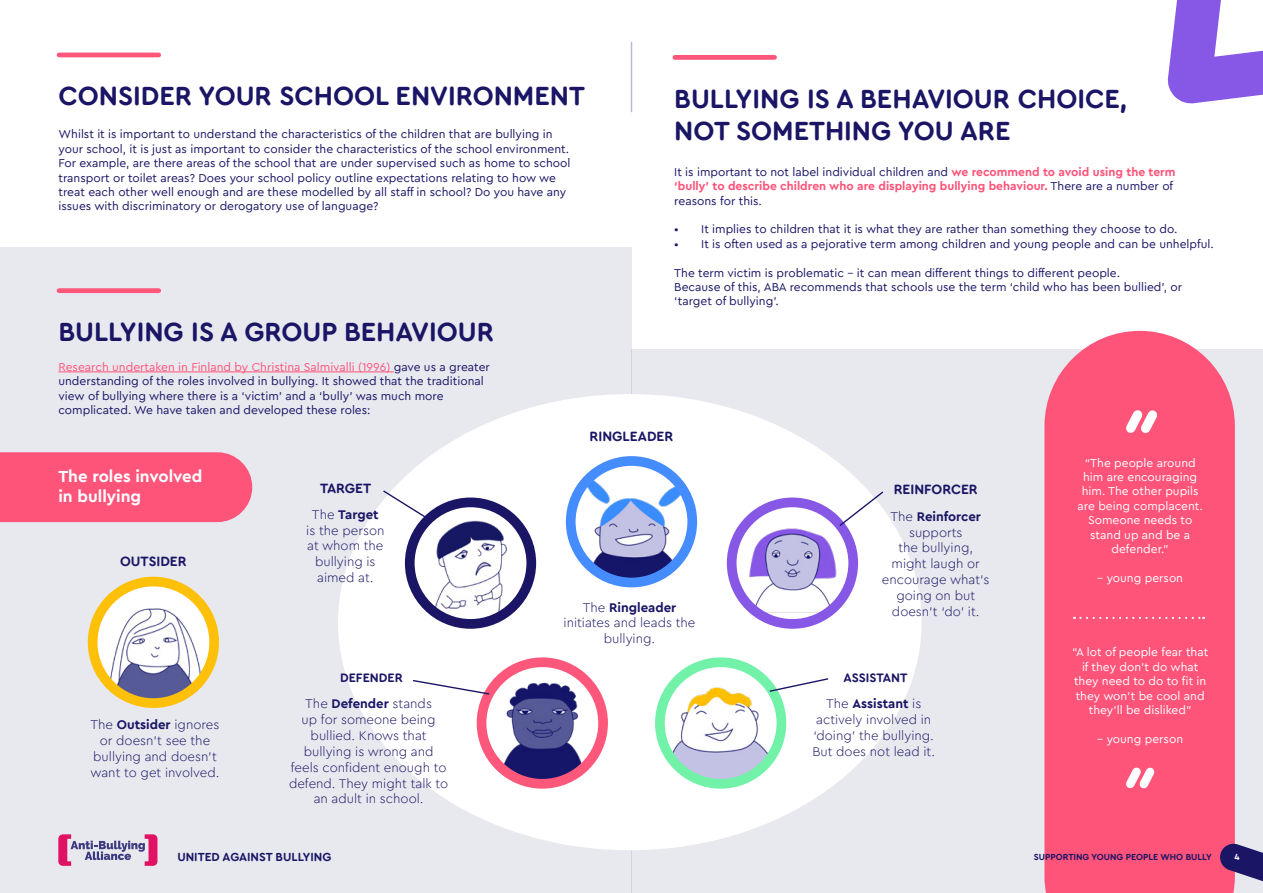
<style>
.page{position:relative;width:1263px;height:893px;background:#fff}
.page>*{position:absolute;margin:0;border:0;box-sizing:border-box;transform-origin:0 0}
.t1{font:700 27px/32.4px "Cera Round Pro";color:#1a1565}
.t2{font:700 16.8px/20.1px "Cera Pro";color:#fff}
.t3{font:700 13.8px "Cera Round Pro";color:#1a1565}
.t4{font:300 13.2px/15.9px "Cera Pro";color:#1a1565;text-align:center}
.t5{font:700 12.6px "Cera Round Pro";color:#1a1565}
.t6{font:12px/14.4px "Cera Pro";color:#1a1565}
.t7{font:12px/14.4px "Cera Pro";color:#fff;text-align:center}
.t8{font:700 12px/14.4px "Cera Pro";color:#ff547a}
.t9{font:700 12px "Cera Round Pro";color:#1a1565}
.t10{font:700 9px "Cera Round Pro";color:#1a1565}
.t11{font:700 9px "Cera Round Pro";color:#fff}
.s1{font-weight:400;color:#1a1565}
.s2{color:#ff547a}
.s3{font-weight:700}
</style>
<div class="page">
<div style="left:0;top:247px;width:631px;height:646px;background:#e8e8ef"></div>
<div style="left:631px;top:349px;width:632px;height:544px;background:#e8e8ef"></div>
<div style="left:1044px;top:331px;width:191px;height:562px;background:#ff547a"></div>
<svg style="left:1218px;top:842px;width:45px;height:49px"></svg>
<svg style="left:58px;top:834px;width:99px;height:32px"></svg>
<div style="left:0;top:452px;width:252px;height:70px;background:#ff547a"></div>
<div style="left:338px;top:394px;width:584px;height:456px;background:#fff;border-radius:50%"></div>
<hr style="left:58px;top:371px;width:336px;height:1px;background:#ff547a">
<hr style="left:59px;top:53px;width:100px;height:4px;background:#fd587b">
<div style="left:675px;top:55px;width:99px;height:5px;background:#fd587b"></div>
<div style="left:59px;top:288px;width:100px;height:5px;background:#fd587b"></div>
<hr style="left:631px;top:42px;width:1px;height:70px;background:#1c1463">
<svg style="left:1074px;top:617px;width:130px;height:2px"></svg>
<img style="left:93px;top:586px;width:121px;height:117px">
<div style="left:88px;top:577px;width:131px;height:131px;border:10px solid #fec008;border-radius:50%"></div>
<svg style="left:410px;top:502px;width:121px;height:122px"></svg>
<img style="left:423px;top:512px;width:93px;height:111px">
<div style="left:405px;top:497px;width:131px;height:132px;border:10px solid #1a1565;border-radius:50%"></div>
<img style="left:481px;top:662px;width:122px;height:122px;border-radius:61px">
<div style="left:477px;top:657px;width:131px;height:132px;border:10px solid #fd587b;border-radius:50%"></div>
<img style="left:660px;top:662px;width:121px;height:122px;border-radius:61px">
<div style="left:655px;top:657px;width:131px;height:132px;border:10px solid #72f2a9;border-radius:50%"></div>
<img style="left:732px;top:502px;width:121px;height:122px;border-radius:61px">
<div style="left:727px;top:497px;width:131px;height:132px;border:10px solid #8757e5;border-radius:50%"></div>
<img style="left:571px;top:462px;width:121px;height:120px">
<div style="left:566px;top:456px;width:131px;height:131px;border:10px solid #458cff;border-radius:50%"></div>
<svg style="left:383px;top:490px;width:49px;height:32px"></svg>
<svg style="left:838px;top:490px;width:47px;height:38px"></svg>
<svg style="left:768px;top:678px;width:61px;height:15px"></svg>
<svg style="left:413px;top:679px;width:78px;height:17px"></svg>
<svg style="left:1167px;top:0;width:96px;height:104px"></svg>
<svg style="left:1126px;top:410px;width:32px;height:24px"></svg>
<svg style="left:1126px;top:767px;width:29px;height:22px"></svg>
<h1 class="t1" style="left:58px;top:79px;width:528px">CONSIDER YOUR SCHOOL ENVIRONMENT</h1>
<h1 class="t1" style="left:674px;top:81px;width:455px">BULLYING IS A BEHAVIOUR CHOICE,<br>NOT SOMETHING YOU ARE</h1>
<p class="t6" style="left:58px;top:127px;width:513px">Whilst it is important to understand the characteristics of the children that are bullying in your school, it is just as important to consider the characteristics of the school environment.<br>For example, are there areas of the school that are under supervised such as home to school transport or toilet areas? Does your school policy outline expectations relating to how we treat each other well enough and are these modelled by all staff in school? Do you have any issues with discriminatory or derogatory use of language?</p>
<p class="t8" style="left:674px;top:164px;width:503px"><span class="s1">It is important to not label individual children and</span> we recommend to avoid using the term ‘bully’ to describe children who are displaying bullying behaviour. <span class="s1">There are a number of reasons for this.</span></p>
<p class="t6" style="left:674px;top:222px;width:505px">• It implies to children that it is what they are rather than something they choose to do.</p>
<p class="t6" style="left:674px;top:236px;width:541px">• It is often used as a pejorative term among children and young people and can be unhelpful.</p>
<p class="t6" style="left:674px;top:265px;width:509px">The term victim is problematic – it can mean different things to different people.<br>Because of this, ABA recommends that schools use the term ‘child who has been bullied’, or ‘target of bullying’.</p>
<h1 class="t1" style="left:58px;top:314px;width:437px">BULLYING IS A GROUP BEHAVIOUR</h1>
<p class="t6" style="left:58px;top:359px;width:433px"><span class="s2">Research undertaken in Finland by Christina Salmivalli (1996)</span> gave us a greater understanding of the roles involved in bullying. It showed that the traditional view of bullying where there is a ‘victim’ and a ‘bully’ was much more complicated. We have taken and developed these roles:</p>
<p class="t3" style="left:590px;top:427px;width:85px">RINGLEADER</p>
<h2 class="t2" style="left:58px;top:465px;width:145px">The roles involved in bullying</h2>
<p class="t3" style="left:120px;top:552px;width:68px">OUTSIDER</p>
<p class="t4" style="left:91px;top:716px;width:130px">The <span class="s3">Outsider</span> ignores or doesn’t see the bullying and doesn’t want to get involved.</p>
<p class="t3" style="left:320px;top:478px;width:53px">TARGET</p>
<p class="t3" style="left:894px;top:480px;width:86px">REINFORCER</p>
<p class="t4" style="left:306px;top:506px;width:80px">The <span class="s3">Target </span>is the person at whom the bullying is aimed at.</p>
<p class="t4" style="left:563px;top:599px;width:133px">The <span class="s3">Ringleader </span>initiates and leads the bullying.</p>
<p class="t4" style="left:882px;top:508px;width:109px">The <span class="s3">Reinforcer </span>supports<br>the bullying, might laugh or encourage what’s going on but doesn’t ‘do’ it.</p>
<p class="t5" style="left:340px;top:669px;width:64px">DEFENDER</p>
<p class="t5" style="left:844px;top:669px;width:66px">ASSISTANT</p>
<p class="t4" style="left:289px;top:695px;width:161px">The <span class="s3">Defender</span> stands<br>up for someone being bullied. Knows that bullying is wrong and feels confident enough to defend. They might talk to an adult in school.</p>
<p class="t4" style="left:812px;top:695px;width:124px">The <span class="s3">Assistant</span> is actively involved in ‘doing’ the bullying.<br>But does not lead it.</p>
<p class="t7" style="left:1077px;top:455px;width:127px">“The people around him are encouraging him. The other pupils are being complacent.<br>Someone needs to stand up and be a defender.”</p>
<p class="t7" style="left:1097px;top:570px;width:87px">– young person</p>
<p class="t7" style="left:1072px;top:645px;width:138px">“A lot of people fear that if they don’t do what they need to do to fit in they won’t be cool and they’ll be disliked”</p>
<p class="t7" style="left:1097px;top:731px;width:87px">– young person</p>
<p class="t9" style="left:177px;top:849px;width:155px">UNITED AGAINST BULLYING</p>
<p class="t10" style="left:1034px;top:851px;width:179px">SUPPORTING YOUNG PEOPLE WHO BULLY</p>
<p class="t11" style="left:1234px;top:851px;width:7px">4</p>
</div>
